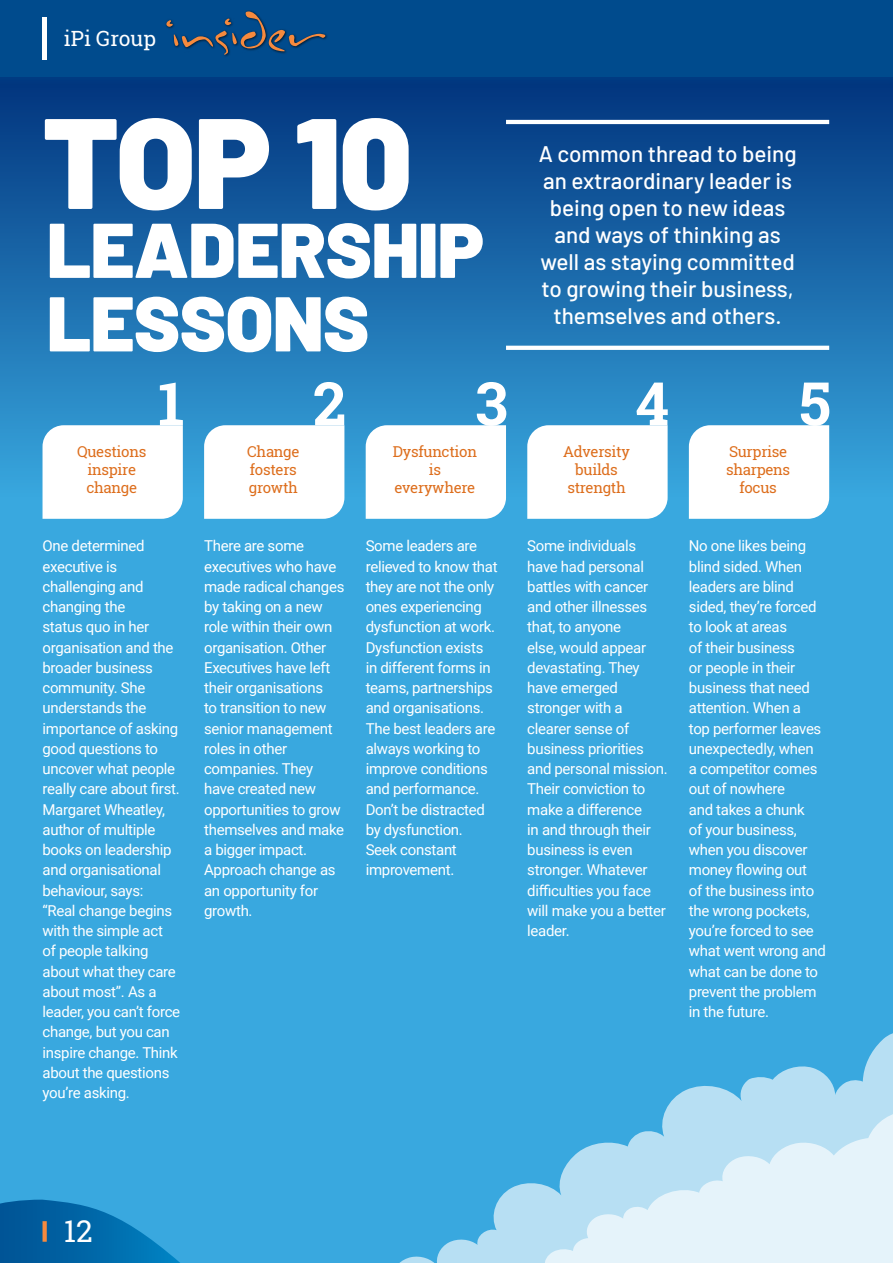
<style>
.page{position:relative;width:893px;height:1263px;background:#fff}
.page>*{position:absolute;margin:0;border:0;box-sizing:border-box;transform-origin:0 0}
.t1{font:900 128.4px "Barlow";color:#fff}
.t2{font:900 77.4px/73.5px "Barlow";letter-spacing:-.01em;color:#fff}
.t3{font:700 60px "Roboto Slab";color:#fff}
.t4{font:30px "Roboto Slab";color:#fff}
.t5{font:500 22.5px/27px "Barlow";color:#fff;text-align:center}
.t6{font:21px "Roboto Slab";color:#fff}
.t7{font:15px/20.2px "Roboto";letter-spacing:-.02em;color:#fff}
.t8{font:15px/18px "Roboto Slab";letter-spacing:-.02em;color:#dd6e1d;text-align:center}
</style>
<div class="page">
<div style="left:0;top:60px;width:893px;height:1203px;background:#39a8df"></div>
<div style="left:0;top:69px;width:893px;height:429px;background:linear-gradient(to bottom,#00317b,#3aa8df)"></div>
<div style="left:43px;top:425px;width:140px;height:94px;background:#fff"></div>
<div style="left:204px;top:425px;width:140px;height:94px;background:#fff"></div>
<div style="left:366px;top:425px;width:140px;height:94px;background:#fff"></div>
<div style="left:527px;top:425px;width:141px;height:94px;background:#fff"></div>
<div style="left:689px;top:425px;width:140px;height:94px;background:#fff"></div>
<svg style="left:399px;top:1033px;width:494px;height:230px"></svg>
<svg style="left:522px;top:1110px;width:371px;height:153px;background:#bfe2f4"></svg>
<svg style="left:0;top:1199px;width:180px;height:64px"></svg>
<div style="left:0;top:0;width:893px;height:89px;background:#013780"></div>
<div style="left:0;top:0;width:893px;height:77px;background:#004b8d"></div>
<div style="left:887px;top:0;width:6px;height:89px;background:#004b8d"></div>
<svg style="left:166px;top:11px;width:159px;height:44px"></svg>
<svg style="left:43px;top:1221px;width:4px;height:21px"></svg>
<hr style="left:43px;top:17px;width:4px;height:43px;background:#fff">
<hr style="left:506px;top:120px;width:323px;height:4px;background:#fff">
<svg style="left:506px;top:346px;width:323px;height:4px"></svg>
<h3 class="t6" style="left:64px;top:24px;width:94px">iPi Group</h3>
<h1 class="t1" style="left:43px;top:66px;width:371px">TOP 10</h1>
<h2 class="t2" style="left:47px;top:208px;width:439px">LEADERSHIP<br>LESSONS</h2>
<h3 class="t5" style="left:539px;top:139px;width:259px">A common thread to being an extraordinary leader is being open to new ideas and ways of thinking as well as staying committed to growing their business, themselves and others.</h3>
<h3 class="t3" style="left:158px;top:362px;width:28px">1</h3>
<h3 class="t3" style="left:313px;top:362px;width:35px">2</h3>
<h3 class="t3" style="left:475px;top:362px;width:34px">3</h3>
<h3 class="t3" style="left:635px;top:362px;width:35px">4</h3>
<h3 class="t3" style="left:799px;top:362px;width:33px">5</h3>
<p class="t8" style="left:77px;top:442px;width:71px">Questions inspire change</p>
<p class="t8" style="left:247px;top:442px;width:54px;text-align:left">Change fosters growth</p>
<p class="t8" style="left:393px;top:442px;width:86px">Dysfunction is everywhere</p>
<p class="t8" style="left:563px;top:442px;width:68px">Adversity builds strength</p>
<p class="t8" style="left:726px;top:442px;width:66px">Surprise sharpens focus</p>
<p class="t7" style="left:43px;top:535px;width:139px">One determined executive is challenging and changing the<br>status quo in her organisation and the broader business community. She understands the importance of asking good questions to uncover what people really care about first.<br>Margaret Wheatley, author of multiple books on leadership and organisational behaviour, says: “Real change begins with the simple act<br>of people talking about what they care about most”. As a leader, you can’t force change, but you can inspire change. Think about the questions you’re asking.</p>
<p class="t7" style="left:204px;top:535px;width:142px">There are some executives who have made radical changes by taking on a new role within their own organisation. Other<br>Executives have left their organisations<br>to transition to new senior management roles in other companies. They have created new opportunities to grow themselves and make a bigger impact.<br>Approach change as an opportunity for growth.</p>
<p class="t7" style="left:366px;top:535px;width:133px">Some leaders are relieved to know that they are not the only ones experiencing dysfunction at work.<br>Dysfunction exists in different forms in teams, partnerships and organisations.<br>The best leaders are always working to improve conditions and performance.<br>Don’t be distracted by dysfunction.<br>Seek constant improvement.</p>
<p class="t7" style="left:527px;top:535px;width:142px">Some individuals have had personal battles with cancer and other illnesses that, to anyone<br>else, would appear devastating. They have emerged stronger with a clearer sense of business priorities and personal mission.<br>Their conviction to make a difference<br>in and through their business is even stronger. Whatever difficulties you face will make you a better leader.</p>
<p class="t7" style="left:689px;top:535px;width:139px">No one likes being blind sided. When leaders are blind sided, they’re forced to look at areas<br>of their business<br>or people in their business that need attention. When a<br>top performer leaves unexpectedly, when<br>a competitor comes out of nowhere<br>and takes a chunk<br>of your business, when you discover money flowing out<br>of the business into the wrong pockets, you’re forced to see what went wrong and what can be done to prevent the problem in the future.</p>
<h3 class="t4" style="left:64px;top:1210px;width:30px">12</h3>
</div>
